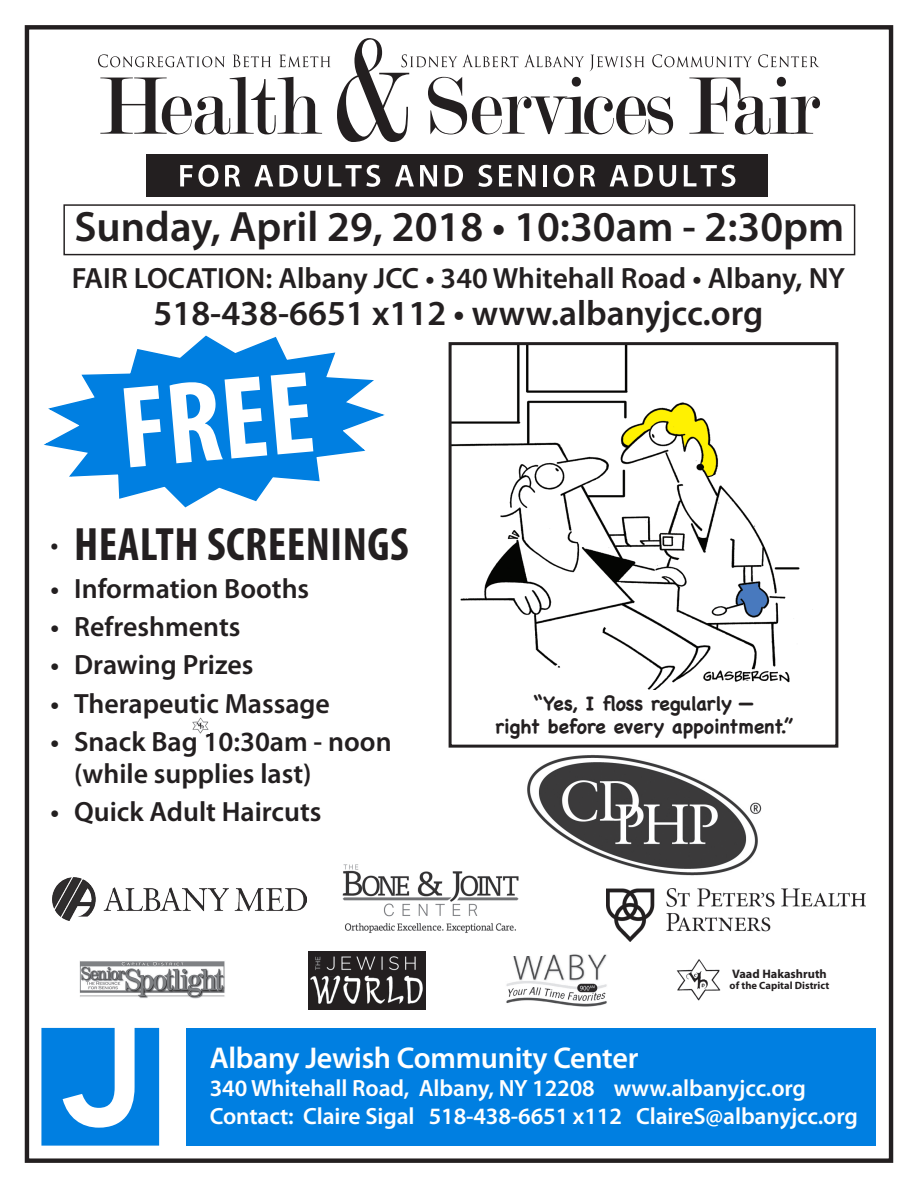
<style>
.page{position:relative;width:918px;height:1188px;background:#fff}
.page>*{position:absolute;margin:0;border:0;box-sizing:border-box;transform-origin:0 0}
.t1{font:700 condensed 117.6px "Myriad Pro";color:#fff}
.t2{font:700 condensed 47.1px "Myriad Pro";letter-spacing:.01em;color:#231f20}
.t3{font:600 42.6px "Myriad Pro";color:#231f20}
.t4{font:600 35.25px "Myriad Pro";color:#231f20}
.t5{font:600 30.15px "Myriad Pro";letter-spacing:-.01em;color:#fff}
.t6{font:600 29.4px "Myriad Pro";color:#231f20}
.t7{font:600 27.9px/32.4px "Myriad Pro";color:#231f20}
.t8{font:600 23.55px "Myriad Pro";letter-spacing:-.005em;color:#fff}
.t9{font:700 19.5px/23.4px "Chalkboard";letter-spacing:-.01em;color:#231f20;text-align:center}
.t10{font:700 12.3px "Myriad Pro";color:#231f20}
.t11{font:700 10.65px "Myriad Pro";color:#231f20}
.s1{font-size:27.9px}
</style>
<div class="page">
<div style="left:25px;top:25px;width:868px;height:1138px;border:4px solid #231f20"></div>
<div style="left:187px;top:1028px;width:689px;height:118px;background:#007fe1"></div>
<div style="left:63px;top:204px;width:792px;height:51px;border:1px solid #231f20"></div>
<img style="left:52px;top:878px;width:254px;height:43px">
<img style="left:79px;top:961px;width:146px;height:38px">
<img style="left:527px;top:755px;width:235px;height:121px">
<img style="left:506px;top:954px;width:101px;height:53px">
<img style="left:342px;top:860px;width:209px;height:96px">
<img style="left:607px;top:889px;width:259px;height:53px">
<img style="left:676px;top:959px;width:45px;height:42px">
<img style="left:309px;top:951px;width:117px;height:58px">
<svg style="left:44px;top:335px;width:341px;height:173px"></svg>
<svg style="left:100px;top:77px;width:222px;height:57px"></svg>
<svg style="left:98px;top:54px;width:127px;height:13px"></svg>
<svg style="left:233px;top:55px;width:38px;height:12px"></svg>
<svg style="left:279px;top:54px;width:52px;height:13px"></svg>
<svg style="left:337px;top:38px;width:483px;height:104px"></svg>
<div style="left:147px;top:154px;width:621px;height:43px;background:#231f20"></div>
<svg style="left:180px;top:165px;width:39px;height:22px"></svg>
<svg style="left:225px;top:165px;width:15px;height:21px"></svg>
<svg style="left:254px;top:165px;width:19px;height:21px"></svg>
<svg style="left:279px;top:165px;width:19px;height:22px"></svg>
<svg style="left:304px;top:165px;width:17px;height:22px"></svg>
<svg style="left:329px;top:165px;width:51px;height:22px"></svg>
<svg style="left:395px;top:165px;width:19px;height:21px"></svg>
<svg style="left:420px;top:165px;width:17px;height:21px"></svg>
<svg style="left:445px;top:165px;width:18px;height:22px"></svg>
<svg style="left:478px;top:165px;width:14px;height:22px"></svg>
<svg style="left:499px;top:165px;width:13px;height:21px"></svg>
<svg style="left:518px;top:165px;width:17px;height:21px"></svg>
<hr style="left:543px;top:165px;width:4px;height:21px;background:#fff">
<svg style="left:554px;top:165px;width:20px;height:22px"></svg>
<svg style="left:580px;top:165px;width:15px;height:21px"></svg>
<svg style="left:610px;top:165px;width:18px;height:21px"></svg>
<svg style="left:635px;top:165px;width:18px;height:22px"></svg>
<svg style="left:659px;top:165px;width:17px;height:22px"></svg>
<svg style="left:684px;top:165px;width:51px;height:22px"></svg>
<svg style="left:41px;top:1028px;width:118px;height:118px"></svg>
<img style="left:192px;top:717px;width:17px;height:17px">
<img style="left:453px;top:346px;width:347px;height:344px">
<div style="left:449px;top:342px;width:389px;height:406px;border:3px solid #231f20"></div>
<p class="t3" style="left:74px;top:199px;width:771px">Sunday, April 29, 2018 • 10:30am - 2:30pm</p>
<p class="t6" style="left:72px;top:260px;width:775px">FAIR LOCATION: Albany JCC • 340 Whitehall Road • Albany, NY</p>
<p class="t4" style="left:154px;top:291px;width:611px">518-438-6651 x112 • www.albanyjcc.org</p>
<p class="t1" style="left:114px;top:356px;width:196px;rotate:-5deg">FREE</p>
<p class="t2" style="left:51px;top:515px;width:360px"><span class="s1">•</span> HEALTH SCREENINGS</p>
<p class="t7" style="left:51px;top:572px;width:260px">• Information Booths</p>
<p class="t7" style="left:51px;top:610px;width:191px">• Refreshments</p>
<p class="t7" style="left:51px;top:648px;width:204px">• Drawing Prizes</p>
<p class="t7" style="left:51px;top:686px;width:281px">• Therapeutic Massage</p>
<p class="t7" style="left:74px;top:725px;width:319px;text-indent:-24px">• Snack Bag 10:30am - noon (while supplies last)</p>
<p class="t7" style="left:51px;top:795px;width:272px">• Quick Adult Haircuts</p>
<p class="t9" style="left:495px;top:691px;width:300px">“Yes, I floss regularly —<br>right before every appointment.”</p>
<p class="t10" style="left:732px;top:966px;width:96px">Vaad Hakashruth</p>
<p class="t11" style="left:730px;top:978px;width:101px">of the Capital District</p>
<p class="t5" style="left:210px;top:1039px;width:430px">Albany Jewish Community Center</p>
<p class="t8" style="left:210px;top:1073px;width:598px">340 Whitehall Road, Albany, NY 12208 www.albanyjcc.org</p>
<p class="t8" style="left:210px;top:1102px;width:650px">Contact: Claire Sigal 518-438-6651 x112 ClaireS@albanyjcc.org</p>
</div>
